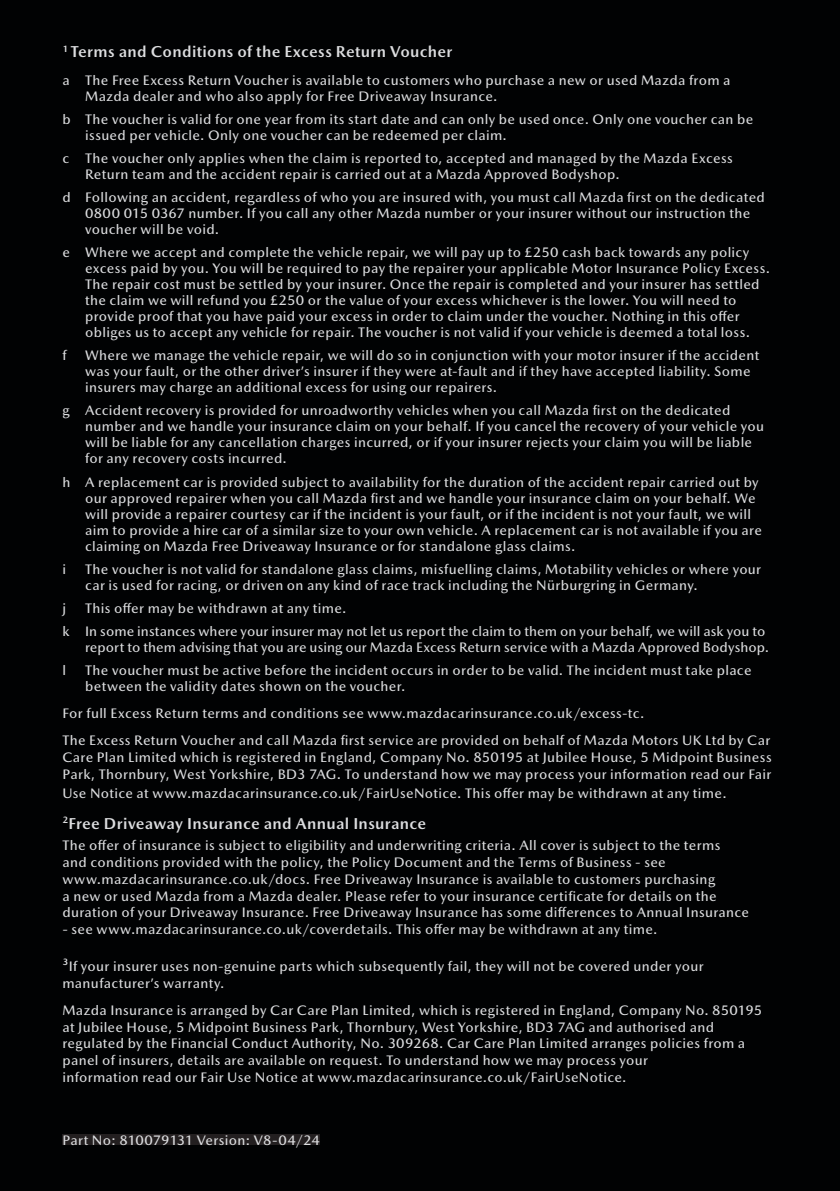
<style>
.page{position:relative;width:840px;height:1191px;background:#fff}
.page>*{position:absolute;margin:0;border:0;box-sizing:border-box;transform-origin:0 0}
.t1{font:700 16px "Mazda Type";letter-spacing:.02em;color:#dcdddf}
.t2{font:500 14px/16px "Mazda Type";letter-spacing:.025em;color:#dcdddf}
.t3{font:500 14px/23px "Mazda Type";letter-spacing:.005em;color:#dcdddf}
</style>
<div class="page">
<div style="left:0;top:0;width:839px;height:1191px;background:#010203"></div>
<div style="left:62px;top:1134px;width:258px;height:10px;background:#231f20"></div>
<p class="t1" style="left:62px;top:42px;width:391px"><sup>1</sup> Terms and Conditions of the Excess Return Voucher</p>
<p class="t2" style="left:85px;top:72px;width:646px;text-indent:-23px">a The Free Excess Return Voucher is available to customers who purchase a new or used Mazda from a<br>Mazda dealer and who also apply for Free Driveaway Insurance.</p>
<p class="t2" style="left:85px;top:111px;width:669px;text-indent:-23px">b The voucher is valid for one year from its start date and can only be used once. Only one voucher can be issued per vehicle. Only one voucher can be redeemed per claim.</p>
<p class="t2" style="left:85px;top:150px;width:649px;text-indent:-23px">c The voucher only applies when the claim is reported to, accepted and managed by the Mazda Excess<br>Return team and the accident repair is carried out at a Mazda Approved Bodyshop.</p>
<p class="t2" style="left:85px;top:189px;width:681px;text-indent:-23px">d Following an accident, regardless of who you are insured with, you must call Mazda first on the dedicated<br>0800 015 0367 number. If you call any other Mazda number or your insurer without our instruction the voucher will be void.</p>
<p class="t2" style="left:85px;top:244px;width:686px;text-indent:-23px">e Where we accept and complete the vehicle repair, we will pay up to £250 cash back towards any policy excess paid by you. You will be required to pay the repairer your applicable Motor Insurance Policy Excess.<br>The repair cost must be settled by your insurer. Once the repair is completed and your insurer has settled the claim we will refund you £250 or the value of your excess whichever is the lower. You will need to provide proof that you have paid your excess in order to claim under the voucher. Nothing in this offer obliges us to accept any vehicle for repair. The voucher is not valid if your vehicle is deemed a total loss.</p>
<p class="t2" style="left:62px;top:347px;width:6px">f</p>
<p class="t2" style="left:85px;top:347px;width:675px">Where we manage the vehicle repair, we will do so in conjunction with your motor insurer if the accident was your fault, or the other driver’s insurer if they were at-fault and if they have accepted liability. Some insurers may charge an additional excess for using our repairers.</p>
<p class="t2" style="left:85px;top:402px;width:680px;text-indent:-23px">g Accident recovery is provided for unroadworthy vehicles when you call Mazda first on the dedicated number and we handle your insurance claim on your behalf. If you cancel the recovery of your vehicle you will be liable for any cancellation charges incurred, or if your insurer rejects your claim you will be liable for any recovery costs incurred.</p>
<p class="t2" style="left:85px;top:473px;width:677px;text-indent:-23px">h A replacement car is provided subject to availability for the duration of the accident repair carried out by our approved repairer when you call Mazda first and we handle your insurance claim on your behalf. We will provide a repairer courtesy car if the incident is your fault, or if the incident is not your fault, we will aim to provide a hire car of a similar size to your own vehicle. A replacement car is not available if you are claiming on Mazda Free Driveaway Insurance or for standalone glass claims.</p>
<p class="t2" style="left:62px;top:561px;width:5px">i</p>
<p class="t2" style="left:85px;top:561px;width:677px">The voucher is not valid for standalone glass claims, misfuelling claims, Motability vehicles or where your car is used for racing, or driven on any kind of race track including the Nürburgring in Germany.</p>
<p class="t2" style="left:62px;top:600px;width:5px">j</p>
<p class="t3" style="left:62px;top:596px;width:704px;text-indent:23px">This offer may be withdrawn at any time.<br>k In some instances where your insurer may not let us report the claim to them on your behalf, we will ask you to</p>
<p class="t3" style="left:85px;top:635px;width:685px">report to them advising that you are using our Mazda Excess Return service with a Mazda Approved Bodyshop.</p>
<p class="t2" style="left:62px;top:662px;width:5px">l</p>
<p class="t2" style="left:85px;top:662px;width:667px">The voucher must be active before the incident occurs in order to be valid. The incident must take place between the validity dates shown on the voucher.</p>
<p class="t2" style="left:62px;top:699px;width:709px;line-height:27px">For full Excess Return terms and conditions see www.mazdacarinsurance.co.uk/excess-tc.<br>The Excess Return Voucher and call Mazda first service are provided on behalf of Mazda Motors UK Ltd by Car</p>
<p class="t2" style="left:62px;top:748px;width:710px;line-height:16.8px">Care Plan Limited which is registered in England, Company No. 850195 at Jubilee House, 5 Midpoint Business<br>Park, Thornbury, West Yorkshire, BD3 7AG. To understand how we may process your information read our Fair</p>
<p class="t2" style="left:62px;top:785px;width:665px">Use Notice at www.mazdacarinsurance.co.uk/FairUseNotice. This offer may be withdrawn at any time.</p>
<p class="t1" style="left:62px;top:813px;width:365px"><sup>2</sup>Free Driveaway Insurance and Annual Insurance</p>
<p class="t2" style="left:62px;top:836px;width:687px;line-height:16.8px">The offer of insurance is subject to eligibility and underwriting criteria. All cover is subject to the terms<br>and conditions provided with the policy, the Policy Document and the Terms of Business - see www.mazdacarinsurance.co.uk/docs. Free Driveaway Insurance is available to customers purchasing<br>a new or used Mazda from a Mazda dealer. Please refer to your insurance certificate for details on the duration of your Driveaway Insurance. Free Driveaway Insurance has some differences to Annual Insurance</p>
<p class="t2" style="left:62px;top:921px;width:596px">- see www.mazdacarinsurance.co.uk/coverdetails. This offer may be withdrawn at any time.</p>
<p class="t2" style="left:62px;top:957px;width:642px;line-height:16.8px"><sup>3</sup>If your insurer uses non-genuine parts which subsequently fail, they will not be covered under your manufacturer’s warranty.</p>
<p class="t2" style="left:62px;top:1001px;width:700px;line-height:16.8px">Mazda Insurance is arranged by Car Care Plan Limited, which is registered in England, Company No. 850195 at Jubilee House, 5 Midpoint Business Park, Thornbury, West Yorkshire, BD3 7AG and authorised and regulated by the Financial Conduct Authority, No. 309268. Car Care Plan Limited arranges policies from a panel of insurers, details are available on request. To understand how we may process your<br>information read our Fair Use Notice at www.mazdacarinsurance.co.uk/FairUseNotice.</p>
<p class="t3" style="left:62px;top:1128px;width:259px">Part No: 810079131 Version: V8-04/24</p>
</div>
